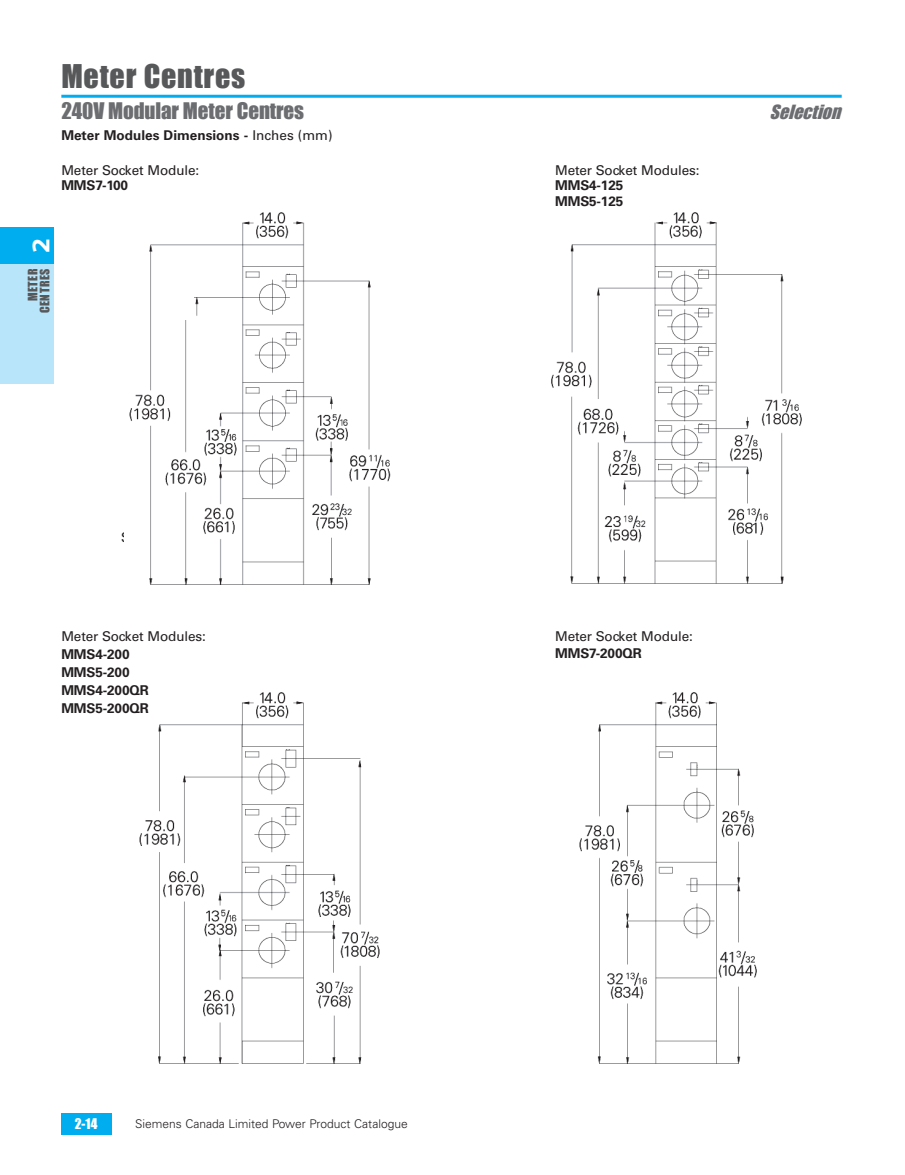
<style>
.page{position:relative;width:905px;height:1175px;background:#fff}
.page>*{position:absolute;margin:0;border:0;box-sizing:border-box;transform-origin:0 0}
.t1{font:30px "Impact";letter-spacing:.025em;color:#57585a}
.t2{font:900 24px "Siemens Sans";color:#fff}
.t3{font:21px "Impact";letter-spacing:-.005em;color:#6c6d70}
.t4{font:italic 18px "Impact";color:#6c6d70}
.t5{font:700 13.5px/18px "Univers LT Std";letter-spacing:-.01em;color:#231f20}
.t6{font:13.5px "Univers LT Std";letter-spacing:-.01em;color:#231f20}
.t7{font:13.5px "Impact";color:#fff}
.t8{font:300 12px "Univers LT Std";color:#231f20}
.t9{font:12px/12px "Impact";letter-spacing:.05em;color:#57585a;text-align:right}
.s1{font-weight:400}
</style>
<div class="page">
<div style="left:61px;top:1113px;width:50px;height:21px;background:#00aeef"></div>
<div style="left:0;top:263px;width:54px;height:121px;background:#b9e5fa"></div>
<div style="left:0;top:227px;width:54px;height:36px;background:#00aeef"></div>
<hr style="left:61px;top:95px;width:780px;height:3px;background:#00aeef">
<img style="left:129px;top:212px;width:262px;height:372px">
<div style="left:181px;top:295px;width:13px;height:25px;background:#fff"></div>
<div style="left:372px;top:346px;width:54px;height:58px;background:#fff"></div>
<img style="left:579px;top:692px;width:178px;height:372px">
<div style="left:544px;top:924px;width:54px;height:58px;background:#fff"></div>
<img style="left:139px;top:692px;width:241px;height:372px">
<div style="left:367px;top:821px;width:54px;height:58px;background:#fff"></div>
<div style="left:121px;top:873px;width:27px;height:51px;background:#fff"></div>
<img style="left:551px;top:212px;width:251px;height:371px">
<div style="left:515px;top:443px;width:54px;height:58px;background:#fff"></div>
<div style="left:788px;top:325px;width:28px;height:51px;background:#fff"></div>
<h1 class="t1" style="left:61px;top:53px;width:185px">Meter Centres</h1>
<h3 class="t3" style="left:61px;top:94px;width:244px">240V Modular Meter Centres</h3>
<h3 class="t4" style="left:769px;top:98px;width:79px">Selection</h3>
<p class="t5" style="left:61px;top:127px;width:273px">Meter Modules Dimensions - <span class="s1">Inches (mm)</span></p>
<p class="t6" style="left:61px;top:162px;width:139px">Meter Socket Module:</p>
<p class="t5" style="left:61px;top:176px;width:68px">MMS7-100</p>
<p class="t6" style="left:555px;top:162px;width:146px">Meter Socket Modules:</p>
<p class="t5" style="left:555px;top:177px;width:70px;line-height:16.2px">MMS4-125<br>MMS5-125</p>
<h2 class="t2" style="left:27px;top:253px;width:17px;rotate:-90deg">2</h2>
<p class="t9" style="left:26px;top:313px;width:46px;rotate:-90deg">METER<br>CENTRES</p>
<p class="t6" style="left:61px;top:628px;width:146px">Meter Socket Modules:</p>
<p class="t5" style="left:61px;top:646px;width:89px">MMS4-200<br>MMS5-200<br>MMS4-200QR<br>MMS5-200QR</p>
<p class="t6" style="left:555px;top:628px;width:139px">Meter Socket Module:</p>
<p class="t5" style="left:555px;top:644px;width:88px">MMS7-200QR</p>
<p class="t7" style="left:75px;top:1113px;width:24px">2-14</p>
<p class="t8" style="left:135px;top:1117px;width:274px">Siemens Canada Limited Power Product Catalogue</p>
</div>
